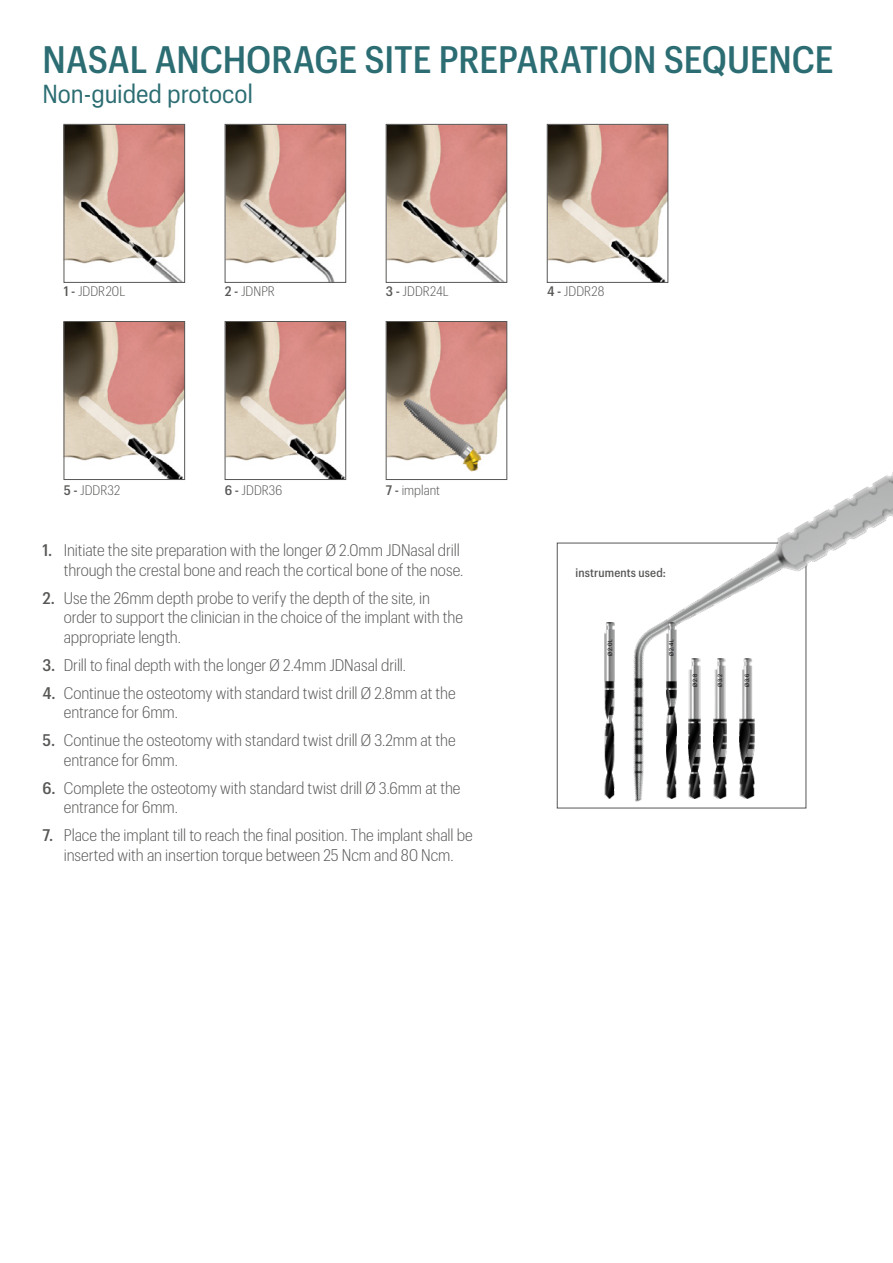
<style>
.page{position:relative;width:893px;height:1263px;background:#fff}
.page>*{position:absolute;margin:0;border:0;box-sizing:border-box;transform-origin:0 0}
.t1{font:500 37.5px "Graphik Compact";letter-spacing:-.005em;color:#2b6d72}
.t2{font:25.5px "Graphik Compact";letter-spacing:-.005em;color:#2b6d72}
.t3{font:300 16.5px/19.5px "Graphik Compact";letter-spacing:-.005em;color:#575756}
.t4{font:300 13.5px "Graphik Compact";letter-spacing:.01em;color:#575756}
.t5{font:500 12px "Graphik Compact";letter-spacing:.015em;color:#575756}
.t6{font:6px "Graphik Compact";color:#000}
.s1{font-weight:500}
</style>
<div class="page">
<img style="left:557px;top:472px;width:336px;height:331px">
<img style="left:66px;top:126px;width:117px;height:155px">
<div style="left:64px;top:124px;width:121px;height:159px;border:1px solid #575756"></div>
<img style="left:227px;top:323px;width:117px;height:155px">
<div style="left:225px;top:321px;width:121px;height:159px;border:1px solid #575756"></div>
<img style="left:227px;top:126px;width:117px;height:155px">
<div style="left:225px;top:124px;width:121px;height:159px;border:1px solid #575756"></div>
<img style="left:388px;top:323px;width:117px;height:149px">
<div style="left:386px;top:321px;width:121px;height:159px;border:1px solid #575756"></div>
<img style="left:388px;top:126px;width:117px;height:155px">
<div style="left:386px;top:124px;width:121px;height:159px;border:1px solid #575756"></div>
<img style="left:549px;top:126px;width:117px;height:155px">
<div style="left:547px;top:124px;width:121px;height:159px;border:1px solid #575756"></div>
<img style="left:66px;top:323px;width:117px;height:155px">
<div style="left:64px;top:321px;width:121px;height:159px;border:1px solid #575756"></div>
<img style="left:605px;top:622px;width:10px;height:176px">
<img style="left:666px;top:622px;width:10px;height:176px">
<img style="left:689px;top:658px;width:11px;height:140px">
<img style="left:713px;top:658px;width:13px;height:140px">
<img style="left:739px;top:658px;width:15px;height:140px">
<h1 class="t1" style="left:43px;top:32px;width:792px">NASAL ANCHORAGE SITE PREPARATION SEQUENCE</h1>
<h2 class="t2" style="left:43px;top:75px;width:212px">Non-guided protocol</h2>
<p class="t4" style="left:64px;top:282px;width:63px"><span class="s1">1 -</span> JDDR20L</p>
<p class="t4" style="left:225px;top:282px;width:51px"><span class="s1">2 -</span> JDNPR</p>
<p class="t4" style="left:386px;top:282px;width:64px"><span class="s1">3 -</span> JDDR24L</p>
<p class="t4" style="left:64px;top:480px;width:58px"><span class="s1">5 -</span> JDDR32</p>
<p class="t4" style="left:225px;top:480px;width:59px"><span class="s1">6 -</span> JDDR36</p>
<p class="t4" style="left:386px;top:480px;width:56px"><span class="s1">7 -</span> implant</p>
<p class="t3" style="left:43px;top:539px;width:422px;text-align:right"><span class="s1">1.</span> Initiate the site preparation with the longer Ø 2.0mm JDNasal drill through the crestal bone and reach the cortical bone of the nose.</p>
<p class="t3" style="left:64px;top:587px;width:401px;text-indent:-21px"><span class="s1">2.</span> Use the 26mm depth probe to verify the depth of the site, in order to support the clinician in the choice of the implant with the appropriate length.</p>
<p class="t3" style="left:43px;top:654px;width:365px"><span class="s1">3.</span> Drill to final depth with the longer Ø 2.4mm JDNasal drill.</p>
<p class="t3" style="left:64px;top:682px;width:393px;text-indent:-21px"><span class="s1">4.</span> Continue the osteotomy with standard twist drill Ø 2.8mm at the entrance for 6mm.</p>
<p class="t3" style="left:64px;top:729px;width:393px;text-indent:-21px"><span class="s1">5.</span> Continue the osteotomy with standard twist drill Ø 3.2mm at the entrance for 6mm.</p>
<p class="t3" style="left:64px;top:777px;width:398px;text-indent:-21px"><span class="s1">6.</span> Complete the osteotomy with standard twist drill Ø 3.6mm at the entrance for 6mm.</p>
<p class="t3" style="left:43px;top:824px;width:432px;text-align:center"><span class="s1">7.</span> Place the implant till to reach the final position. The implant shall be inserted with an insertion torque between 25 Ncm and 80 Ncm.</p>
<p class="t4" style="left:547px;top:282px;width:59px"><span class="s1">4 -</span> JDDR28</p>
<p class="t5" style="left:576px;top:564px;width:92px">instruments used:</p>
<p class="t6" style="left:606px;top:656px;width:19px;rotate:-90deg">Ø 2.0 L</p>
<p class="t6" style="left:667px;top:656px;width:19px;rotate:-90deg">Ø 2.4 L</p>
<p class="t6" style="left:691px;top:687px;width:15px;rotate:-90deg">Ø 2.8</p>
<p class="t6" style="left:716px;top:687px;width:15px;rotate:-90deg">Ø 3.2</p>
<p class="t6" style="left:743px;top:687px;width:15px;rotate:-90deg">Ø 3.6</p>
</div>
